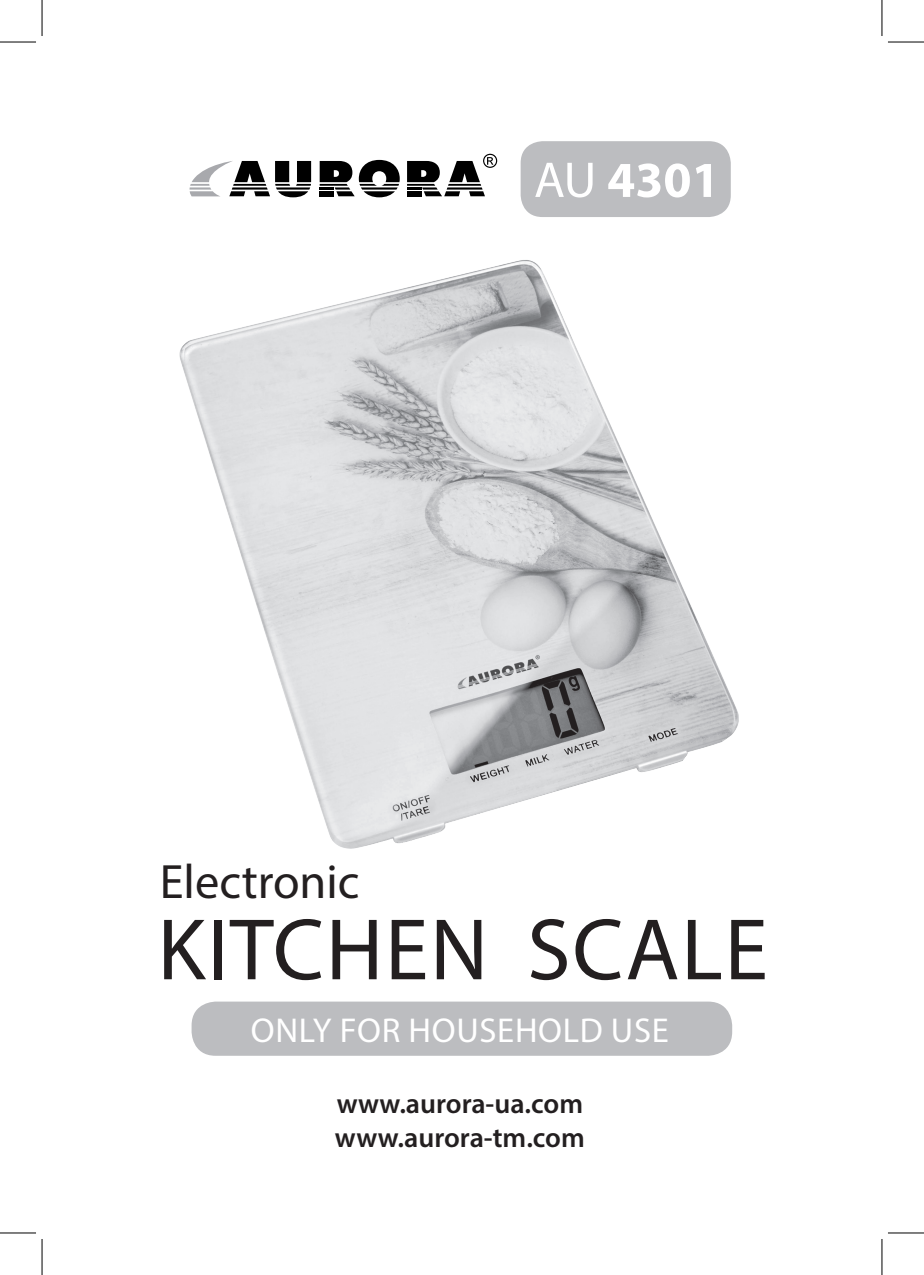
<style>
.page{position:relative;width:924px;height:1275px;background:#fff}
.page>*{position:absolute;margin:0;border:0;box-sizing:border-box;transform-origin:0 0}
.t1{font:88px "Myriad Pro";letter-spacing:.02em;color:#231f20}
.t2{font:700 50.6px "Myriad Pro";color:#fff}
.t3{font:48.4px "Myriad Pro";color:#231f20}
.t4{font:34.6px "Myriad Pro";letter-spacing:.02em;color:#fff}
.t5{font:600 28px "Myriad Pro";color:#231f20}
.s1{font-weight:400}
</style>
<div class="page">
<div style="left:520px;top:141px;width:210px;height:76px;background:#bcbdc0;border-radius:22px"></div>
<svg style="left:319px;top:160px;width:80px;height:37px"></svg>
<svg style="left:189px;top:161px;width:122px;height:36px"></svg>
<svg style="left:407px;top:154px;width:90px;height:42px"></svg>
<div style="left:191px;top:1001px;width:540px;height:54px;background:#bcbdc0;border-radius:24px"></div>
<img style="left:179px;top:260px;width:560px;height:589px">
<hr style="left:0;top:42px;width:36px;height:1px;background:#000">
<hr style="left:887px;top:42px;width:36px;height:1px;background:#000">
<hr style="left:0;top:1232px;width:36px;height:1px;background:#000">
<hr style="left:887px;top:1232px;width:36px;height:1px;background:#000">
<hr style="left:42px;top:0;width:1px;height:36px;background:#000">
<hr style="left:42px;top:1239px;width:1px;height:36px;background:#000">
<hr style="left:881px;top:0;width:1px;height:36px;background:#000">
<hr style="left:881px;top:1239px;width:1px;height:36px;background:#000">
<p class="t2" style="left:533px;top:147px;width:187px"><span class="s1">AU</span> 4301</p>
<p class="t3" style="left:160px;top:852px;width:201px">Electronic</p>
<p class="t1" style="left:157px;top:895px;width:611px">KITCHEN SCALE</p>
<p class="t4" style="left:251px;top:1009px;width:419px">ONLY FOR HOUSEHOLD USE</p>
<p class="t5" style="left:336px;top:1085px;width:248px">www.aurora-ua.com</p>
<p class="t5" style="left:335px;top:1119px;width:251px">www.aurora-tm.com</p>
</div>
